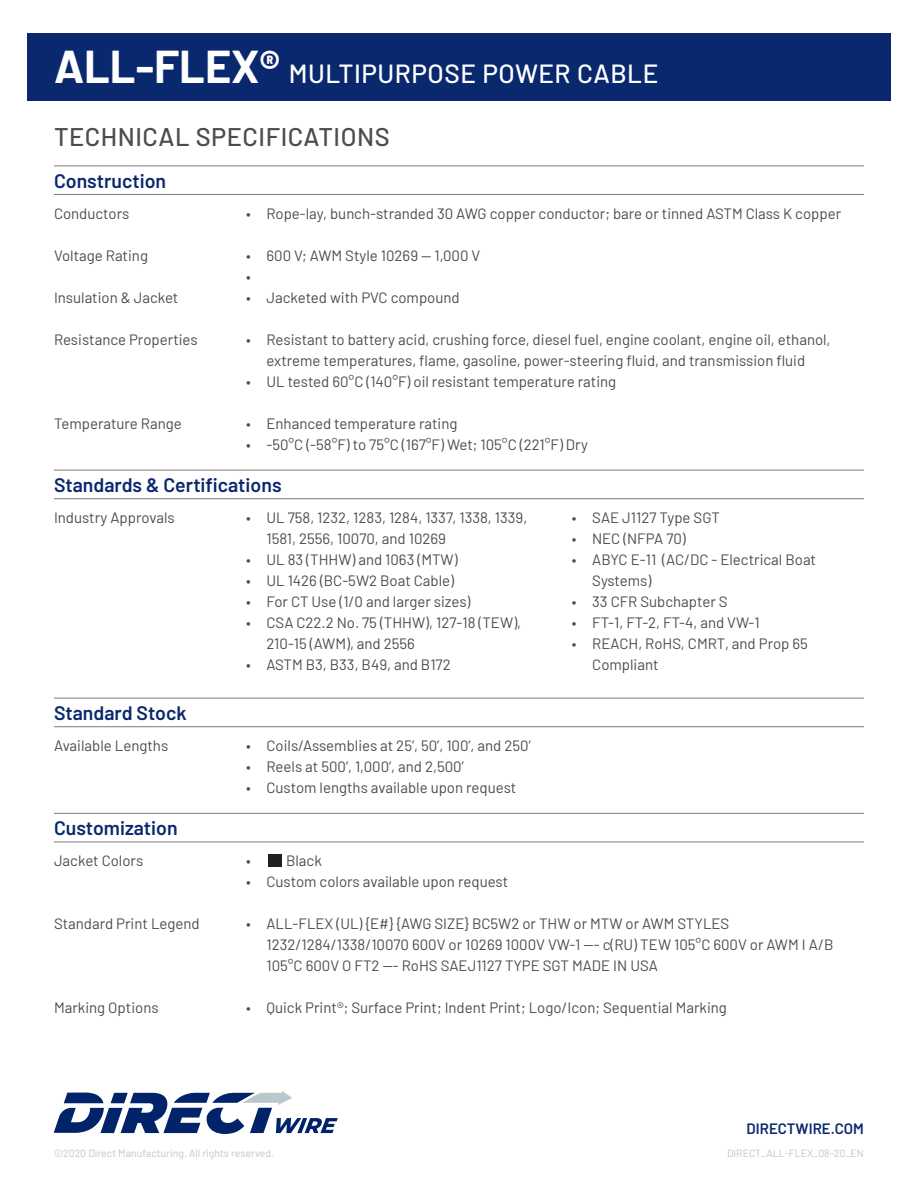
<style>
.page{position:relative;width:918px;height:1188px;background:#fff}
.page>*{position:absolute;margin:0;border:0;box-sizing:border-box;transform-origin:0 0}
.t1{font:500 26.25px "Barlow";letter-spacing:.02em;color:#fff}
.t2{font:500 25.5px "Barlow";letter-spacing:.02em;color:#4b4c4d}
.t3{font:600 19.5px "Barlow";color:#09286d}
.t4{font:15px/21px "Barlow";color:#4b4c4d}
.t5{font:600 15px "Barlow";color:#09286d}
.t6{font:10.5px "Barlow";color:#b9c8cd}
.s1{font-weight:700;font-size:45px}
</style>
<div class="page">
<div style="left:27px;top:33px;width:864px;height:67px;background:#09286d"></div>
<hr style="left:54px;top:498px;width:810px;height:1px;background:#797b7e">
<hr style="left:54px;top:470px;width:810px;height:1px;background:#797b7e">
<hr style="left:54px;top:194px;width:810px;height:1px;background:#797b7e">
<hr style="left:54px;top:166px;width:810px;height:1px;background:#797b7e">
<hr style="left:54px;top:842px;width:810px;height:1px;background:#797b7e">
<hr style="left:54px;top:813px;width:810px;height:1px;background:#797b7e">
<div style="left:268px;top:854px;width:14px;height:13px;background:#231f20"></div>
<svg style="left:54px;top:1091px;width:284px;height:43px"></svg>
<hr style="left:54px;top:726px;width:810px;height:1px;background:#797b7e">
<hr style="left:54px;top:698px;width:810px;height:1px;background:#797b7e">
<p class="t1" style="left:54px;top:55px;width:606px"><span class="s1">ALL-FLEX®</span> MULTIPURPOSE POWER CABLE</p>
<p class="t2" style="left:54px;top:118px;width:337px">TECHNICAL SPECIFICATIONS</p>
<p class="t3" style="left:54px;top:167px;width:114px">Construction</p>
<p class="t4" style="left:54px;top:202px;width:77px">Conductors</p>
<p class="t4" style="left:54px;top:244px;width:96px">Voltage Rating</p>
<p class="t4" style="left:54px;top:286px;width:126px">Insulation &amp; Jacket</p>
<p class="t4" style="left:54px;top:328px;width:145px">Resistance Properties</p>
<p class="t4" style="left:54px;top:412px;width:129px">Temperature Range</p>
<p class="t4" style="left:246px;top:202px;width:596px">• Rope-lay, bunch-stranded 30 AWG copper conductor; bare or tinned ASTM Class K copper</p>
<p class="t4" style="left:246px;top:244px;width:236px">• 600 V; AWM Style 10269 — 1,000 V</p>
<p class="t4" style="left:246px;top:265px;width:6px">•</p>
<p class="t4" style="left:246px;top:286px;width:215px">• Jacketed with PVC compound</p>
<p class="t4" style="left:246px;top:328px;width:586px;text-align:center">• Resistant to battery acid, crushing force, diesel fuel, engine coolant, engine oil, ethanol, extreme temperatures, flame, gasoline, power-steering fluid, and transmission fluid</p>
<p class="t4" style="left:246px;top:370px;width:372px">• UL tested 60°C (140°F) oil resistant temperature rating</p>
<p class="t4" style="left:246px;top:412px;width:213px">• Enhanced temperature rating</p>
<p class="t4" style="left:246px;top:433px;width:343px">• -50°C (-58°F) to 75°C (167°F) Wet; 105°C (221°F) Dry</p>
<p class="t3" style="left:54px;top:471px;width:229px">Standards &amp; Certifications</p>
<p class="t4" style="left:54px;top:506px;width:122px">Industry Approvals</p>
<p class="t4" style="left:266px;top:506px;width:262px;text-indent:-20px">• UL 758, 1232, 1283, 1284, 1337, 1338, 1339,<br>1581, 2556, 10070, and 10269</p>
<p class="t4" style="left:246px;top:548px;width:213px">• UL 83 (THHW) and 1063 (MTW)</p>
<p class="t4" style="left:246px;top:569px;width:209px">• UL 1426 (BC-5W2 Boat Cable)</p>
<p class="t4" style="left:246px;top:590px;width:226px">• For CT Use (1/0 and larger sizes)</p>
<p class="t4" style="left:266px;top:611px;width:256px;text-indent:-20px">• CSA C22.2 No. 75 (THHW), 127-18 (TEW),<br>210-15 (AWM), and 2556</p>
<p class="t4" style="left:246px;top:653px;width:206px">• ASTM B3, B33, B49, and B172</p>
<p class="t3" style="left:54px;top:699px;width:134px">Standard Stock</p>
<p class="t4" style="left:54px;top:734px;width:116px">Available Lengths</p>
<p class="t4" style="left:246px;top:734px;width:286px">• Coils/Assemblies at 25’, 50’, 100’, and 250’</p>
<p class="t4" style="left:246px;top:755px;width:219px">• Reels at 500’, 1,000’, and 2,500’</p>
<p class="t4" style="left:246px;top:776px;width:272px">• Custom lengths available upon request</p>
<p class="t4" style="left:572px;top:506px;width:149px">• SAE J1127 Type SGT</p>
<p class="t4" style="left:572px;top:527px;width:115px">• NEC (NFPA 70)</p>
<p class="t4" style="left:592px;top:548px;width:225px;text-indent:-20px">• ABYC E-11 (AC/DC - Electrical Boat<br>Systems)</p>
<p class="t4" style="left:572px;top:590px;width:157px">• 33 CFR Subchapter S</p>
<p class="t4" style="left:572px;top:611px;width:189px">• FT-1, FT-2, FT-4, and VW-1</p>
<p class="t4" style="left:592px;top:632px;width:217px;text-indent:-20px">• REACH, RoHS, CMRT, and Prop 65<br>Compliant</p>
<p class="t3" style="left:54px;top:814px;width:125px">Customization</p>
<p class="t4" style="left:54px;top:849px;width:91px">Jacket Colors</p>
<p class="t4" style="left:54px;top:912px;width:147px">Standard Print Legend</p>
<p class="t4" style="left:54px;top:996px;width:106px">Marking Options</p>
<p class="t4" style="left:286px;top:849px;width:37px">Black</p>
<p class="t4" style="left:246px;top:849px;width:6px">•</p>
<p class="t4" style="left:246px;top:870px;width:264px">• Custom colors available upon request</p>
<p class="t4" style="left:266px;top:912px;width:569px;text-indent:-20px">• ALL-FLEX (UL) {E#} {AWG SIZE} BC5W2 or THW or MTW or AWM STYLES<br>1232/1284/1338/10070 600V or 10269 1000V VW-1 --- c(RU) TEW 105°C 600V or AWM I A/B<br>105°C 600V O FT2 --- RoHS SAEJ1127 TYPE SGT MADE IN USA</p>
<p class="t4" style="left:246px;top:996px;width:482px">• Quick Print®; Surface Print; Indent Print; Logo/Icon; Sequential Marking</p>
<p class="t5" style="left:747px;top:1118px;width:119px">DIRECTWIRE.COM</p>
<p class="t6" style="left:54px;top:1145px;width:222px">©2020 Direct Manufacturing. All rights reserved.</p>
<p class="t6" style="left:727px;top:1145px;width:138px">DIRECT_ALL-FLEX_08-20_EN</p>
</div>
